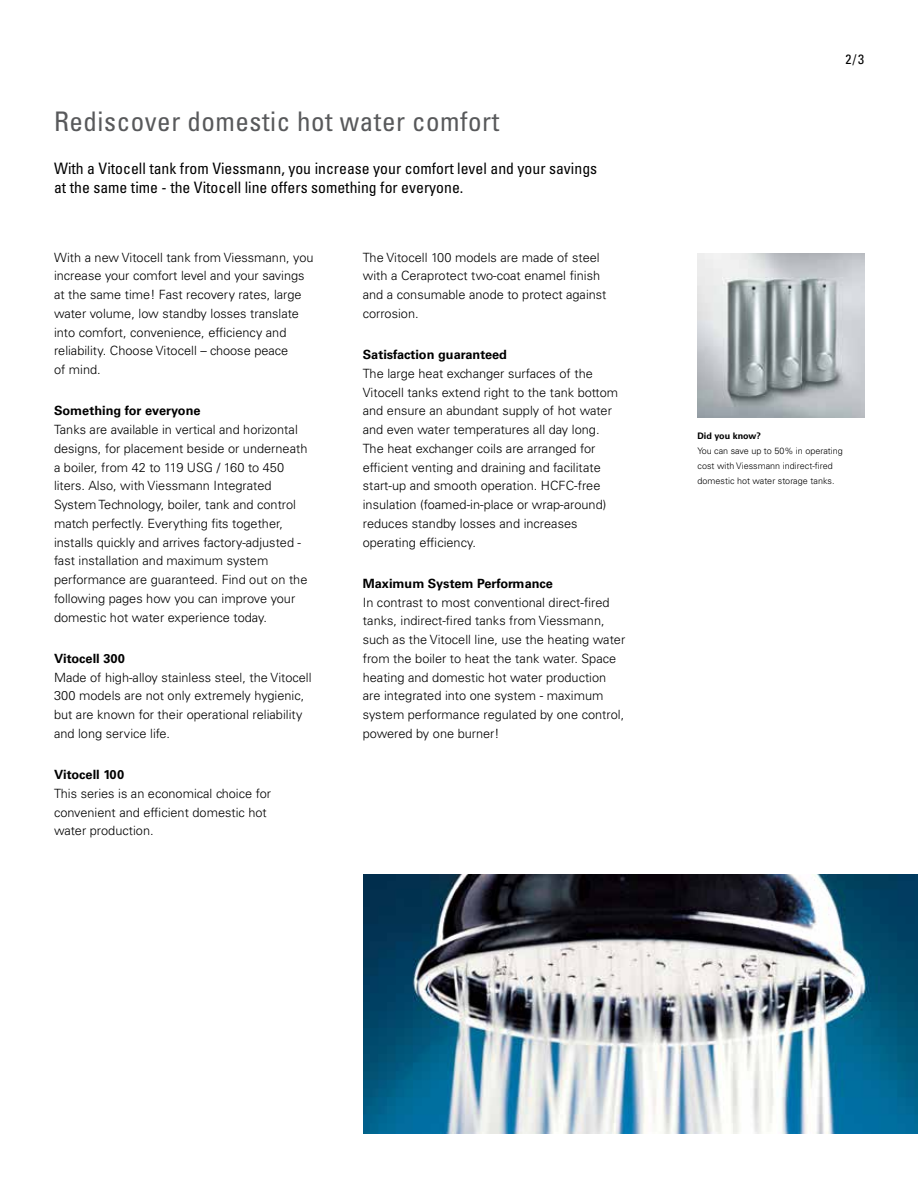
<style>
.page{position:relative;width:918px;height:1188px;background:#fff}
.page>*{position:absolute;margin:0;border:0;box-sizing:border-box;transform-origin:0 0}
.t1{font:condensed 27px "Univers LT Std";letter-spacing:.02em;color:#58595b}
.t2{font:condensed 15.75px/18.9px "Univers LT Std";color:#000}
.t3{font:condensed 13.5px "Univers LT Std";color:#000}
.t4{font:300 12.75px/18.8px "Univers LT Std";color:#000}
.t5{font:700 12.75px "Univers LT Std";color:#000}
.t6{font:300 9px/15px "Univers LT Std";color:#000}
.t7{font:700 9px "Univers LT Std";color:#000}
</style>
<div class="page">
<img style="left:363px;top:874px;width:555px;height:260px">
<img style="left:698px;top:253px;width:167px;height:165px">
<h1 class="t1" style="left:54px;top:104px;width:447px">Rediscover domestic hot water comfort</h1>
<p class="t2" style="left:54px;top:159px;width:545px">With a Vitocell tank from Viessmann, you increase your comfort level and your savings at the same time - the Vitocell line offers something for everyone.</p>
<p class="t4" style="left:54px;top:248px;width:261px">With a new Vitocell tank from Viessmann, you increase your comfort level and your savings at the same time! Fast recovery rates, large water volume, low standby losses translate into comfort, convenience, efficiency and reliability. Choose Vitocell – choose peace<br>of mind.</p>
<p class="t5" style="left:54px;top:403px;width:148px">Something for everyone</p>
<p class="t4" style="left:54px;top:420px;width:255px">Tanks are available in vertical and horizontal designs, for placement beside or underneath a boiler, from 42 to 119 USG / 160 to 450 liters. Also, with Viessmann Integrated System Technology, boiler, tank and control match perfectly. Everything fits together, installs quickly and arrives factory-adjusted - fast installation and maximum system performance are guaranteed. Find out on the following pages how you can improve your domestic hot water experience today.</p>
<p class="t5" style="left:54px;top:651px;width:72px">Vitocell 300</p>
<p class="t4" style="left:54px;top:668px;width:259px">Made of high-alloy stainless steel, the Vitocell 300 models are not only extremely hygienic, but are known for their operational reliability and long service life.</p>
<p class="t5" style="left:54px;top:767px;width:72px">Vitocell 100</p>
<p class="t4" style="left:54px;top:784px;width:219px">This series is an economical choice for convenient and efficient domestic hot water production.</p>
<p class="t4" style="left:363px;top:248px;width:245px">The Vitocell 100 models are made of steel with a Ceraprotect two-coat enamel finish and a consumable anode to protect against corrosion.</p>
<p class="t5" style="left:363px;top:347px;width:146px">Satisfaction guaranteed</p>
<p class="t4" style="left:363px;top:364px;width:257px">The large heat exchanger surfaces of the Vitocell tanks extend right to the tank bottom and ensure an abundant supply of hot water and even water temperatures all day long.<br>The heat exchanger coils are arranged for efficient venting and draining and facilitate start-up and smooth operation. HCFC-free insulation (foamed-in-place or wrap-around) reduces standby losses and increases operating efficiency.</p>
<p class="t5" style="left:363px;top:576px;width:192px">Maximum System Performance</p>
<p class="t4" style="left:363px;top:593px;width:264px">In contrast to most conventional direct-fired tanks, indirect-fired tanks from Viessmann, such as the Vitocell line, use the heating water from the boiler to heat the tank water. Space heating and domestic hot water production are integrated into one system - maximum system performance regulated by one control, powered by one burner!</p>
<p class="t3" style="left:846px;top:50px;width:20px">2/3</p>
<p class="t7" style="left:698px;top:431px;width:65px">Did you know?</p>
<p class="t6" style="left:698px;top:444px;width:147px">You can save up to 50% in operating cost with Viessmann indirect-fired domestic hot water storage tanks.</p>
</div>
